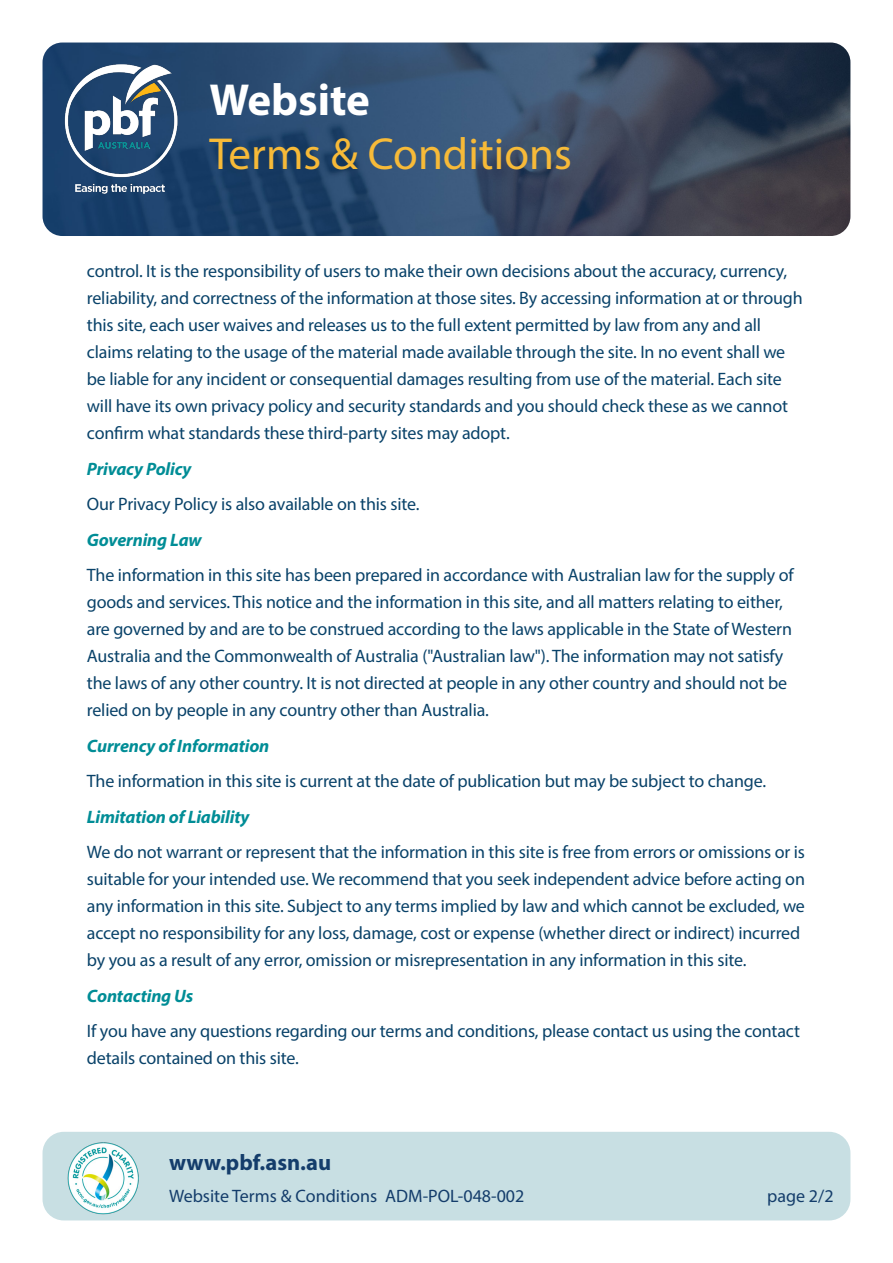
<style>
.page{position:relative;width:893px;height:1263px;background:#fff}
.page>*{position:absolute;margin:0;border:0;box-sizing:border-box;transform-origin:0 0}
.t1{font:45px "Myriad Pro";color:#f7ba38}
.t2{font:700 45px "Myriad Pro";color:#fff}
.t3{font:700 22.5px "Myriad Pro";color:#143d6b}
.Para_-_General{font:18px/27px "Myriad Pro";letter-spacing:-.01em;color:#094269}
.Para_-_General-2{font:italic 700 18px "Myriad Pro";letter-spacing:-.01em;color:#008d96}
.t4{font:18px "Myriad Pro";color:#143d6b}
</style>
<div class="page">
<div style="left:43px;top:1132px;width:807px;height:88px;background:#c8dfe3;border-radius:21px"></div>
<img style="left:67px;top:1142px;width:72px;height:73px">
<img style="left:43px;top:43px;width:807px;height:193px">
<img style="left:64px;top:57px;width:138px;height:152px">
<p class="t2" style="left:209px;top:70px;width:162px">Website</p>
<p class="t1" style="left:209px;top:126px;width:364px">Terms &amp; Conditions</p>
<p class="Para_-_General" style="left:87px;top:257px;width:717px">control. It is the responsibility of users to make their own decisions about the accuracy, currency, reliability, and correctness of the information at those sites. By accessing information at or through this site, each user waives and releases us to the full extent permitted by law from any and all claims relating to the usage of the material made available through the site. In no event shall we be liable for any incident or consequential damages resulting from use of the material. Each site will have its own privacy policy and security standards and you should check these as we cannot confirm what standards these third-party sites may adopt.</p>
<p class="Para_-_General-2" style="left:87px;top:457px;width:106px">Privacy Policy</p>
<p class="Para_-_General" style="left:87px;top:490px;width:334px">Our Privacy Policy is also available on this site.</p>
<p class="Para_-_General-2" style="left:87px;top:528px;width:116px">Governing Law</p>
<p class="Para_-_General" style="left:87px;top:561px;width:708px">The information in this site has been prepared in accordance with Australian law for the supply of goods and services. This notice and the information in this site, and all matters relating to either, are governed by and are to be construed according to the laws applicable in the State of Western Australia and the Commonwealth of Australia ("Australian law"). The information may not satisfy the laws of any other country. It is not directed at people in any other country and should not be relied on by people in any country other than Australia.</p>
<p class="Para_-_General-2" style="left:87px;top:734px;width:184px">Currency of Information</p>
<p class="Para_-_General" style="left:87px;top:767px;width:681px">The information in this site is current at the date of publication but may be subject to change.</p>
<p class="Para_-_General-2" style="left:87px;top:805px;width:164px">Limitation of Liability</p>
<p class="Para_-_General" style="left:87px;top:838px;width:720px">We do not warrant or represent that the information in this site is free from errors or omissions or is suitable for your intended use. We recommend that you seek independent advice before acting on any information in this site. Subject to any terms implied by law and which cannot be excluded, we accept no responsibility for any loss, damage, cost or expense (whether direct or indirect) incurred by you as a result of any error, omission or misrepresentation in any information in this site.</p>
<p class="Para_-_General-2" style="left:87px;top:984px;width:108px">Contacting Us</p>
<p class="Para_-_General" style="left:87px;top:1017px;width:714px">If you have any questions regarding our terms and conditions, please contact us using the contact details contained on this site.</p>
<p class="t3" style="left:169px;top:1147px;width:164px">www.pbf.asn.au</p>
<p class="t4" style="left:169px;top:1184px;width:357px">Website Terms &amp; Conditions ADM-POL-048-002</p>
<p class="t4" style="left:767px;top:1184px;width:68px">page 2/2</p>
</div>
